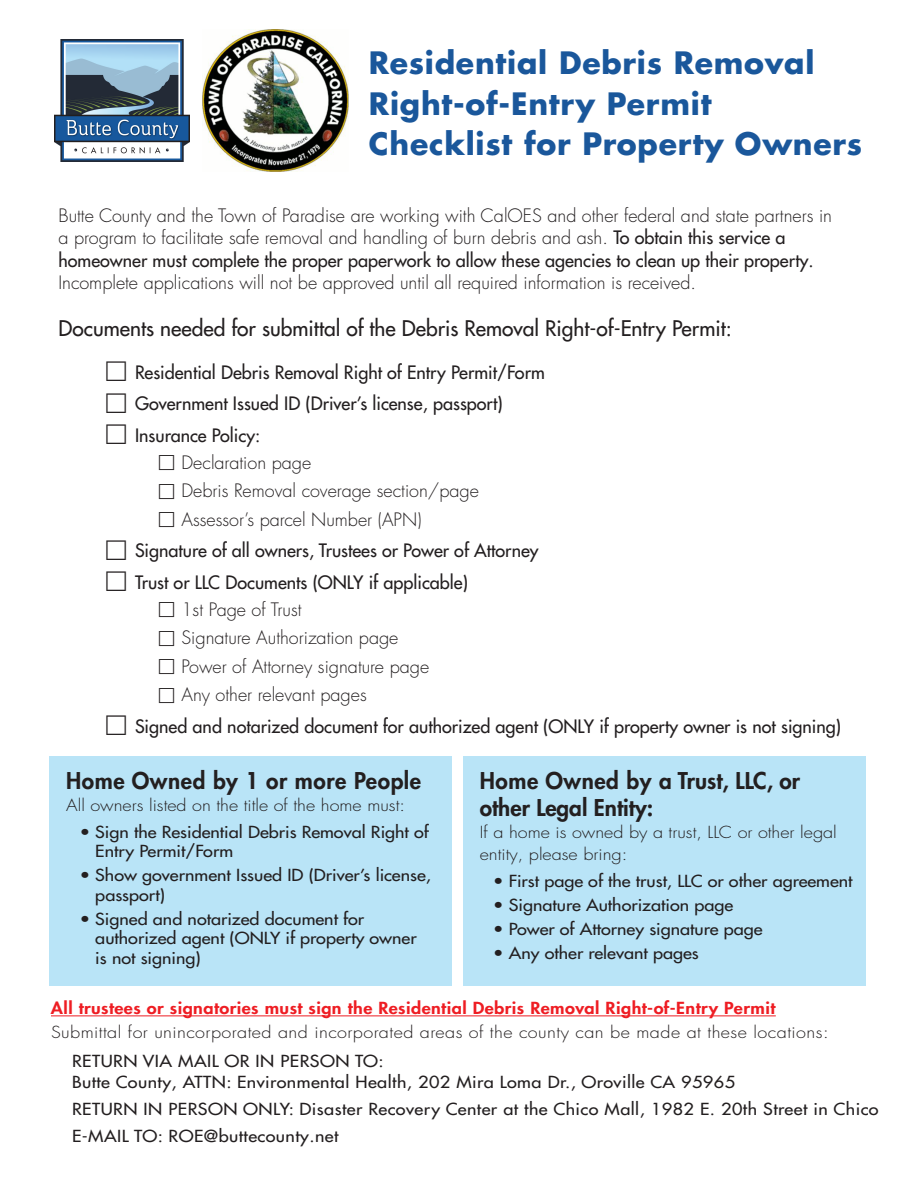
<style>
.page{position:relative;width:918px;height:1188px;background:#fff}
.page>*{position:absolute;margin:0;border:0;box-sizing:border-box;transform-origin:0 0}
.t1{font:700 30px/40.5px "Futura LT Pro";letter-spacing:.025em;color:#1a579b}
.t2{font:800 22.5px/27px "Futura LT Pro";color:#231f20}
.t3{font:800 22.5px "Futura LT Pro";letter-spacing:.025em;color:#231f20}
.t4{font:500 21px "Futura LT Pro";color:#231f20}
.t5{font:300 18px/28.5px "Futura LT Pro";color:#231f20}
.t6{font:500 18px/31.5px "Futura LT Pro";color:#231f20}
.t7{font:500 16.2px/19.5px "Futura LT Pro";color:#231f20;scale:1.11 1}
.t8{font:500 16.2px/21px "Futura LT Pro";letter-spacing:.025em;color:#231f20;scale:1.11 1}
.t9{font:300 16.2px/21.6px "Futura LT Pro";letter-spacing:.005em;color:#231f20;scale:1.11 1}
.t10{font:300 16.2px "Futura LT Pro";letter-spacing:.025em;color:#231f20;scale:1.11 1}
.t11{font:800 16.2px "Futura LT Pro";letter-spacing:.025em;color:#ee1d23;scale:1.11 1}
.s1{font-weight:500}
</style>
<div class="page">
<img style="left:203px;top:30px;width:145px;height:142px">
<img style="left:54px;top:40px;width:135px;height:122px">
<div style="left:50px;top:756px;width:402px;height:230px;background:#b9e4f7"></div>
<div style="left:463px;top:756px;width:403px;height:230px;background:#b9e4f7"></div>
<hr style="left:51px;top:1015px;width:725px;height:1px;background:#ee1d23">
<h1 class="t1" style="left:369px;top:42px;width:495px">Residential Debris Removal<br>Right-of-Entry Permit<br>Checklist for Property Owners</h1>
<p class="t5" style="left:58px;top:204px;width:775px;line-height:22.5px">Butte County and the Town of Paradise are working with CalOES and other federal and state partners in a program to facilitate safe removal and handling of burn debris and ash. <span class="s1">To obtain this service a homeowner must complete the proper paperwork to allow these agencies to clean up their property.</span></p>
<p class="t5" style="left:58px;top:269px;width:639px">Incomplete applications will not be approved until all required information is received.</p>
<p class="t4" style="left:58px;top:313px;width:675px">Documents needed for submittal of the Debris Removal Right-of-Entry Permit:</p>
<p class="t6" style="left:135px;top:355px;width:411px">Residential Debris Removal Right of Entry Permit/Form<br>Government Issued ID (Driver’s license, passport)<br>Insurance Policy:</p>
<p class="t5" style="left:182px;top:448px;width:299px">Declaration page<br>Debris Removal coverage section/page<br>Assessor’s parcel Number (APN)</p>
<p class="t6" style="left:135px;top:534px;width:405px">Signature of all owners, Trustees or Power of Attorney<br>Trust or LLC Documents (ONLY if applicable)</p>
<p class="t5" style="left:182px;top:595px;width:249px">1st Page of Trust<br>Signature Authorization page<br>Power of Attorney signature page<br>Any other relevant pages</p>
<p class="t6" style="left:135px;top:709px;width:708px">Signed and notarized document for authorized agent (ONLY if property owner is not signing)</p>
<p class="t3" style="left:66px;top:764px;width:356px">Home Owned by 1 or more People</p>
<p class="t9" style="left:66px;top:794px;width:307px">All owners listed on the title of the home must:</p>
<p class="t7" style="left:95px;top:821px;width:302px;text-indent:-16px">• Sign the Residential Debris Removal Right of<br>Entry Permit/Form</p>
<p class="t7" style="left:95px;top:865px;width:304px;text-indent:-16px">• Show government Issued ID (Driver’s license, passport)</p>
<p class="t7" style="left:95px;top:908px;width:291px;text-indent:-16px">• Signed and notarized document for authorized agent (ONLY if property owner is not signing)</p>
<p class="t2" style="left:480px;top:767px;width:322px">Home Owned by a Trust, LLC, or other Legal Entity:</p>
<p class="t9" style="left:480px;top:821px;width:323px">If a home is owned by a trust, LLC or other legal entity, please bring:</p>
<p class="t7" style="left:493px;top:870px;width:325px">• First page of the trust, LLC or other agreement</p>
<p class="t7" style="left:493px;top:894px;width:218px">• Signature Authorization page</p>
<p class="t7" style="left:493px;top:918px;width:244px">• Power of Attorney signature page</p>
<p class="t7" style="left:493px;top:942px;width:187px">• Any other relevant pages</p>
<p class="t11" style="left:51px;top:996px;width:654px">All trustees or signatories must sign the Residential Debris Removal Right-of-Entry Permit</p>
<p class="t10" style="left:51px;top:1022px;width:702px">Submittal for unincorporated and incorporated areas of the county can be made at these locations:</p>
<p class="t8" style="left:72px;top:1050px;width:599px">RETURN VIA MAIL OR IN PERSON TO:<br>Butte County, ATTN: Environmental Health, 202 Mira Loma Dr., Oroville CA 95965</p>
<p class="t8" style="left:72px;top:1095px;width:728px;line-height:27px">RETURN IN PERSON ONLY: Disaster Recovery Center at the Chico Mall, 1982 E. 20th Street in Chico<br>E-MAIL TO: ROE@buttecounty.net</p>
</div>
